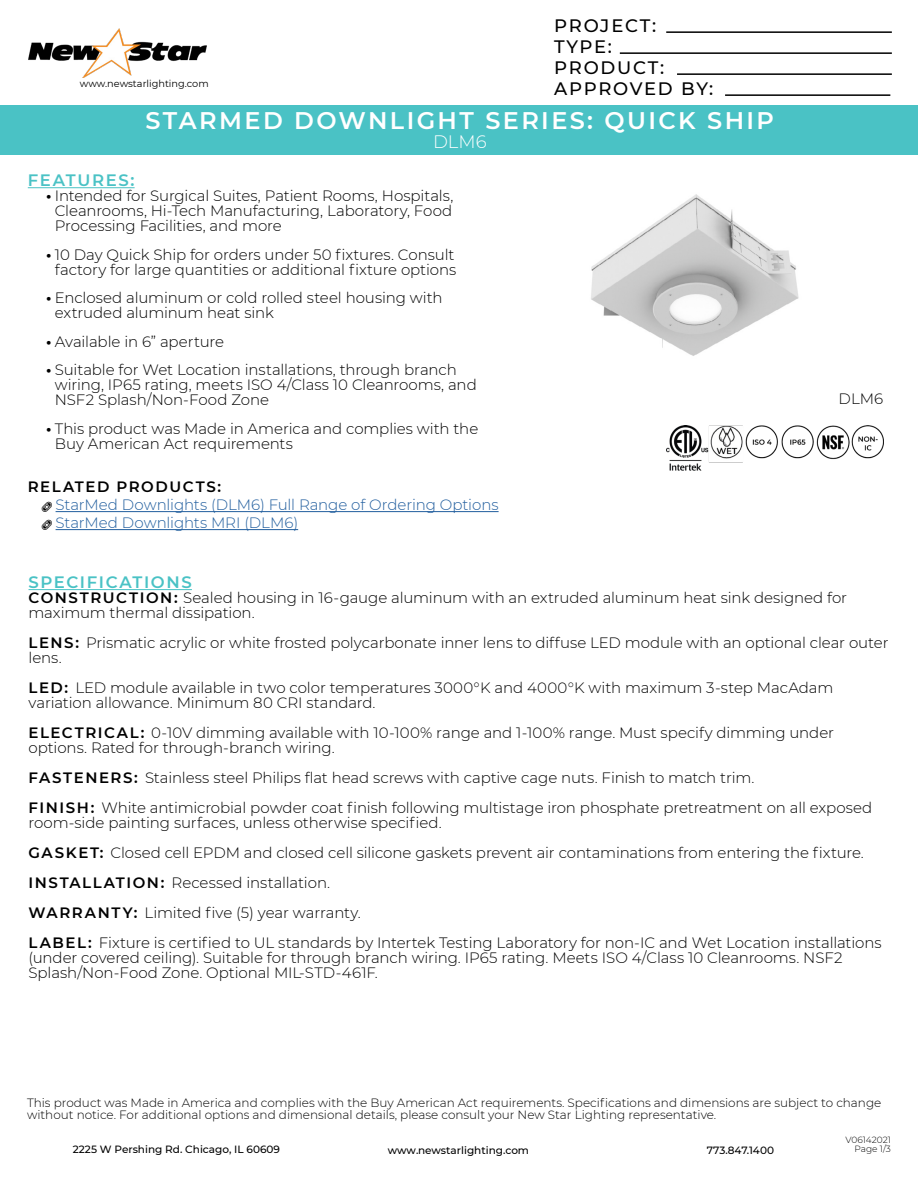
<style>
.page{position:relative;width:918px;height:1188px;background:#fff}
.page>*{position:absolute;margin:0;border:0;box-sizing:border-box;transform-origin:0 0}
.t1{font:600 24px "Montserrat";letter-spacing:.1em;color:#fff}
.t2{font:500 18px/21px "Montserrat";letter-spacing:.09em;color:#000}
.t3{font:300 18px "Montserrat";color:#fff}
.t4{font:600 16.5px "Montserrat";letter-spacing:.1em;color:#4ac2c5}
.t5{font:300 15px/15px "Montserrat";letter-spacing:-.005em;color:#000}
.t6{font:300 15px/18px "Montserrat";letter-spacing:-.005em;color:#215e9e}
.t7{font:600 15px "Montserrat";letter-spacing:.105em;color:#000}
.t8{font:300 12px/12px "Montserrat";color:#000}
.t9{font:500 10.5px "Montserrat";color:#000}
.t10{font:9.75px "Montserrat";color:#000}
.t11{font:300 9px/9px "Montserrat";color:#000;text-align:right}
.s1{font-weight:700}
.s2{font-weight:600}
</style>
<div class="page">
<img style="left:28px;top:29px;width:179px;height:49px">
<div style="left:0;top:105px;width:918px;height:50px;background:#4ac2c5"></div>
<hr style="left:666px;top:31px;width:226px;height:2px;background:#000">
<hr style="left:620px;top:52px;width:272px;height:2px;background:#000">
<hr style="left:677px;top:73px;width:215px;height:2px;background:#000">
<hr style="left:725px;top:94px;width:165px;height:2px;background:#000">
<img style="left:591px;top:194px;width:208px;height:162px">
<hr style="left:28px;top:187px;width:107px;height:1px;background:#4ac2c5">
<hr style="left:56px;top:511px;width:443px;height:1px;background:#215e9e">
<hr style="left:56px;top:529px;width:242px;height:1px;background:#215e9e">
<hr style="left:29px;top:589px;width:163px;height:1px;background:#4ac2c5">
<img style="left:666px;top:425px;width:217px;height:45px">
<p class="t2" style="left:554px;top:14px;width:161px">PROJECT:<br>TYPE:<br>PRODUCT:<br>APPROVED BY:</p>
<h1 class="t1" style="left:146px;top:103px;width:630px">STARMED DOWNLIGHT SERIES: QUICK SHIP</h1>
<p class="t3" style="left:433px;top:130px;width:55px">DLM6</p>
<p class="t10" style="left:80px;top:77px;width:130px">www.newstarlighting.com</p>
<p class="t4" style="left:28px;top:169px;width:108px">FEATURES:</p>
<p class="t5" style="left:55px;top:188px;width:400px;text-align:justify;text-indent:-9px"><span class="s1">•</span> Intended for Surgical Suites, Patient Rooms, Hospitals, Cleanrooms, Hi-Tech Manufacturing, Laboratory, Food Processing Facilities, and more</p>
<p class="t5" style="left:46px;top:247px;width:412px;text-align:center"><span class="s1">•</span> 10 Day Quick Ship for orders under 50 fixtures. Consult factory for large quantities or additional fixture options</p>
<p class="t5" style="left:55px;top:290px;width:389px;text-indent:-9px"><span class="s1">•</span> Enclosed aluminum or cold rolled steel housing with extruded aluminum heat sink</p>
<p class="t5" style="left:46px;top:334px;width:179px"><span class="s1">•</span> Available in 6” aperture</p>
<p class="t5" style="left:55px;top:362px;width:424px;text-indent:-9px"><span class="s1">•</span> Suitable for Wet Location installations, through branch wiring, IP65 rating, meets ISO 4/Class 10 Cleanrooms, and<br>NSF2 Splash/Non-Food Zone</p>
<p class="t5" style="left:55px;top:421px;width:425px;text-indent:-9px"><span class="s1">•</span> This product was Made in America and complies with the<br>Buy American Act requirements</p>
<p class="t7" style="left:28px;top:477px;width:195px">RELATED PRODUCTS:</p>
<p class="t6" style="left:56px;top:496px;width:445px">StarMed Downlights (DLM6) Full Range of Ordering Options<br>StarMed Downlights MRI (DLM6)</p>
<p class="t5" style="left:839px;top:391px;width:46px">DLM6</p>
<p class="t4" style="left:29px;top:571px;width:165px">SPECIFICATIONS</p>
<p class="t5" style="left:29px;top:590px;width:820px"><span class="s2">CONSTRUCTION:</span> Sealed housing in 16-gauge aluminum with an extruded aluminum heat sink designed for maximum thermal dissipation.</p>
<p class="t5" style="left:29px;top:635px;width:862px"><span class="s2">LENS:</span> Prismatic acrylic or white frosted polycarbonate inner lens to diffuse LED module with an optional clear outer lens.</p>
<p class="t5" style="left:29px;top:680px;width:806px"><span class="s2">LED:</span> LED module available in two color temperatures 3000°K and 4000°K with maximum 3-step MacAdam variation allowance. Minimum 80 CRI standard.</p>
<p class="t5" style="left:29px;top:725px;width:807px"><span class="s2">ELECTRICAL:</span> 0-10V dimming available with 10-100% range and 1-100% range. Must specify dimming under options. Rated for through-branch wiring.</p>
<p class="t5" style="left:29px;top:763px;width:845px;line-height:30px"><span class="s2">FASTENERS:</span> Stainless steel Philips flat head screws with captive cage nuts. Finish to match trim.<br><span class="s2">FINISH:</span> White antimicrobial powder coat finish following multistage iron phosphate pretreatment on all exposed</p>
<p class="t5" style="left:29px;top:808px;width:855px;line-height:30px">room-side painting surfaces, unless otherwise specified.<br><span class="s2">GASKET:</span> Closed cell EPDM and closed cell silicone gaskets prevent air contaminations from entering the fixture.<br><span class="s2">INSTALLATION:</span> Recessed installation.<br><span class="s2">WARRANT Y:</span> Limited five (5) year warranty.<br><span class="s2">LABEL:</span> Fixture is certified to UL standards by Intertek Testing Laboratory for non-IC and Wet Location installations</p>
<p class="t5" style="left:29px;top:950px;width:816px">(under covered ceiling). Suitable for through branch wiring. IP65 rating. Meets ISO 4/Class 10 Cleanrooms. NSF2<br>Splash/Non-Food Zone. Optional MIL-STD-461F.</p>
<p class="t8" style="left:27px;top:1096px;width:856px">This product was Made in America and complies with the Buy American Act requirements. Specifications and dimensions are subject to change without notice. For additional options and dimensional details, please consult your New Star Lighting representative.</p>
<p class="t9" style="left:73px;top:1142px;width:209px">2225 W Pershing Rd. Chicago, IL 60609</p>
<p class="t9" style="left:388px;top:1143px;width:143px">www.newstarlighting.com</p>
<p class="t9" style="left:707px;top:1142px;width:69px">773.847.1400</p>
<p class="t11" style="left:845px;top:1135px;width:47px">V06142021<br>Page 1/3</p>
</div>
